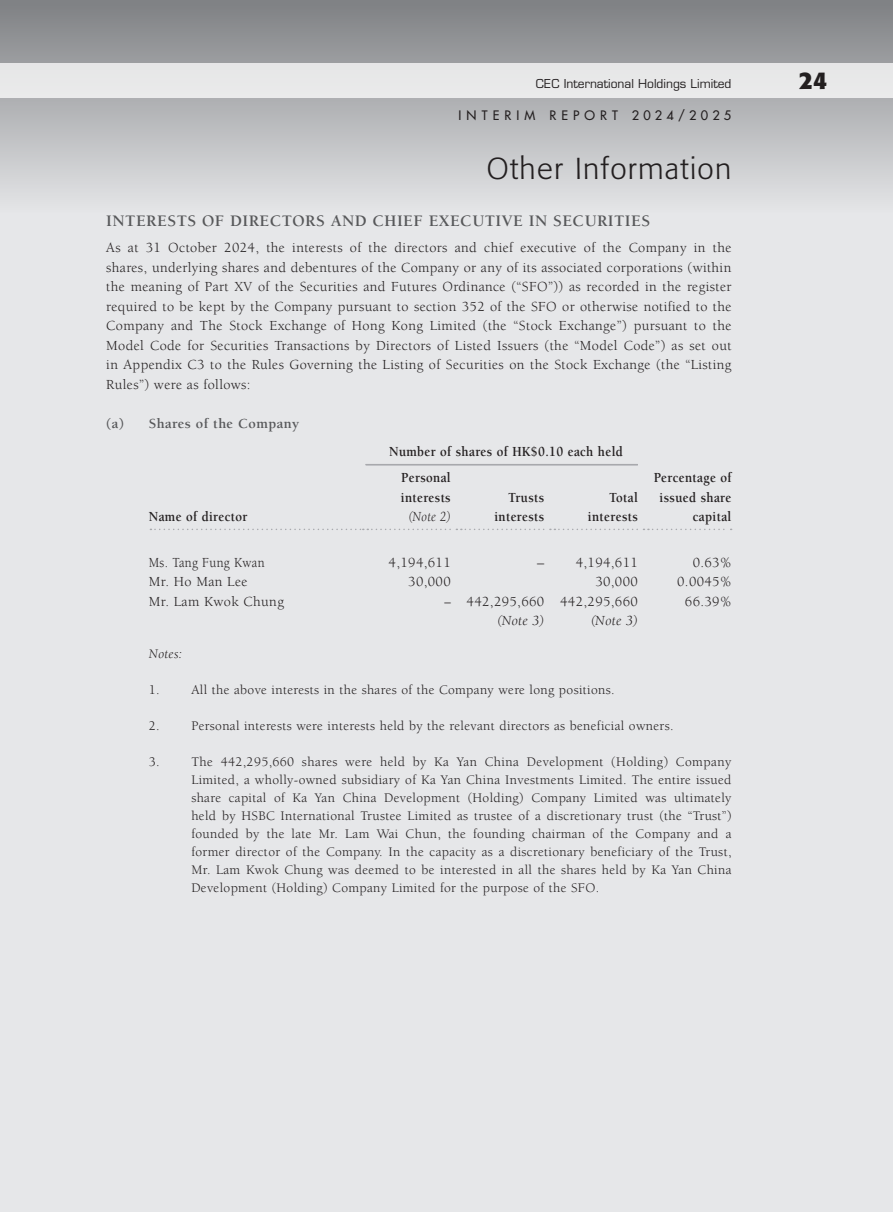
<style>
.page{position:relative;width:893px;height:1212px;background:#e6e7e9}
.page>*{position:absolute;margin:0;border:0;box-sizing:border-box;transform-origin:0 0}
.t1{font:300 30px "Formata";letter-spacing:.045em;color:#231f20}
.t2{font:700 24px "Formata";color:#231f20}
.t3{font:700 16.5px "Berkeley Std";letter-spacing:.025em;color:#57585a}
.t4{font:14.25px/19.5px "Berkeley Std";letter-spacing:.025em;color:#231f20;text-align:justify}
.t5{font:700 14.25px/19.5px "Berkeley Std";letter-spacing:.025em;color:#231f20;text-align:right;scale:.9 1}
.t6{font:14.25px "Berkeley Std";letter-spacing:.025em;color:#231f20;scale:.9 1}
.t7{font:700 14.25px "Berkeley Std";letter-spacing:.025em;color:#57585a}
.t8{font:italic 14.25px "Berkeley Std";letter-spacing:.025em;color:#231f20}
.t9{font:italic 14.25px "Berkeley Std";letter-spacing:.025em;color:#231f20;scale:.9 1}
.t10{font:13.5px/18px "Berkeley Std";letter-spacing:.025em;color:#231f20;text-align:justify}
.t11{font:italic 13.5px "Berkeley Std";letter-spacing:.025em;color:#231f20}
.t12{font:500 12.75px "Futura Std";letter-spacing:.4em;color:#231f20}
.t13{font:12px "Eurostile LT Std";color:#231f20}
</style>
<div class="page">
<svg style="left:0;top:0;width:893px;height:193px"></svg>
<div style="left:0;top:64px;width:893px;height:34px;background:#e8e8e9"></div>
<hr style="left:366px;top:464px;width:272px;height:1px;background:#a8a9ad">
<svg style="left:150px;top:529px;width:582px;height:1px"></svg>
<p class="t13" style="left:536px;top:77px;width:197px">CEC International Holdings Limited</p>
<p class="t12" style="left:459px;top:108px;width:274px">INTERIM REPORT 2024/2025</p>
<h1 class="t1" style="left:487px;top:151px;width:246px">Other Information</h1>
<p class="t3" style="left:106px;top:212px;width:545px">INTERESTS OF DIRECTORS AND CHIEF EXECUTIVE IN SECURITIES</p>
<p class="t4" style="left:106px;top:238px;width:627px">As at 31 October 2024, the interests of the directors and chief executive of the Company in the shares, underlying shares and debentures of the Company or any of its associated corporations (within the meaning of Part XV of the Securities and Futures Ordinance (“SFO”)) as recorded in the register required to be kept by the Company pursuant to section 352 of the SFO or otherwise notified to the Company and The Stock Exchange of Hong Kong Limited (the “Stock Exchange”) pursuant to the Model Code for Securities Transactions by Directors of Listed Issuers (the “Model Code”) as set out in Appendix C3 to the Rules Governing the Listing of Securities on the Stock Exchange (the “Listing Rules”) were as follows:</p>
<p class="t7" style="left:106px;top:416px;width:194px">(a) Shares of the Company</p>
<p class="t5" style="left:389px;top:442px;width:261px">Number of shares of HK$0.10 each held</p>
<p class="t5" style="left:149px;top:507px;width:111px">Name of director</p>
<p class="t5" style="left:401px;top:468px;width:57px;text-align:left">Personal interests</p>
<p class="t9" style="left:408px;top:509px;width:49px">(Note 2)</p>
<p class="t5" style="left:494px;top:488px;width:57px">Trusts interests</p>
<p class="t5" style="left:588px;top:488px;width:57px">Total interests</p>
<p class="t5" style="left:654px;top:468px;width:88px">Percentage of issued share capital</p>
<p class="t6" style="left:149px;top:555px;width:130px">Ms. Tang Fung Kwan</p>
<p class="t4" style="left:389px;top:553px;width:64px">4,194,611</p>
<p class="t4" style="left:537px;top:553px;width:102px">– 4,194,611</p>
<p class="t4" style="left:693px;top:553px;width:40px">0.63%</p>
<p class="t4" style="left:149px;top:572px;width:100px">Mr. Ho Man Lee</p>
<p class="t4" style="left:408px;top:572px;width:44px">30,000</p>
<p class="t4" style="left:595px;top:572px;width:44px">30,000</p>
<p class="t4" style="left:677px;top:572px;width:56px">0.0045%</p>
<p class="t4" style="left:149px;top:592px;width:137px">Mr. Lam Kwok Chung</p>
<p class="t6" style="left:444px;top:594px;width:113px">– 442,295,660</p>
<p class="t8" style="left:497px;top:613px;width:49px">(Note 3)</p>
<p class="t4" style="left:685px;top:592px;width:48px">66.39%</p>
<p class="t4" style="left:560px;top:592px;width:79px">442,295,660</p>
<p class="t8" style="left:590px;top:613px;width:49px">(Note 3)</p>
<p class="t11" style="left:149px;top:647px;width:35px">Notes:</p>
<p class="t10" style="left:149px;top:681px;width:467px">1. All the above interests in the shares of the Company were long positions.</p>
<p class="t10" style="left:149px;top:717px;width:526px">2. Personal interests were interests held by the relevant directors as beneficial owners.</p>
<p class="t10" style="left:191px;top:753px;width:542px;text-indent:-43px">3. The 442,295,660 shares were held by Ka Yan China Development (Holding) Company Limited, a wholly-owned subsidiary of Ka Yan China Investments Limited. The entire issued share capital of Ka Yan China Development (Holding) Company Limited was ultimately held by HSBC International Trustee Limited as trustee of a discretionary trust (the “Trust”) founded by the late Mr. Lam Wai Chun, the founding chairman of the Company and a former director of the Company. In the capacity as a discretionary beneficiary of the Trust, Mr. Lam Kwok Chung was deemed to be interested in all the shares held by Ka Yan China Development (Holding) Company Limited for the purpose of the SFO.</p>
<h2 class="t2" style="left:799px;top:66px;width:29px">24</h2>
</div>
